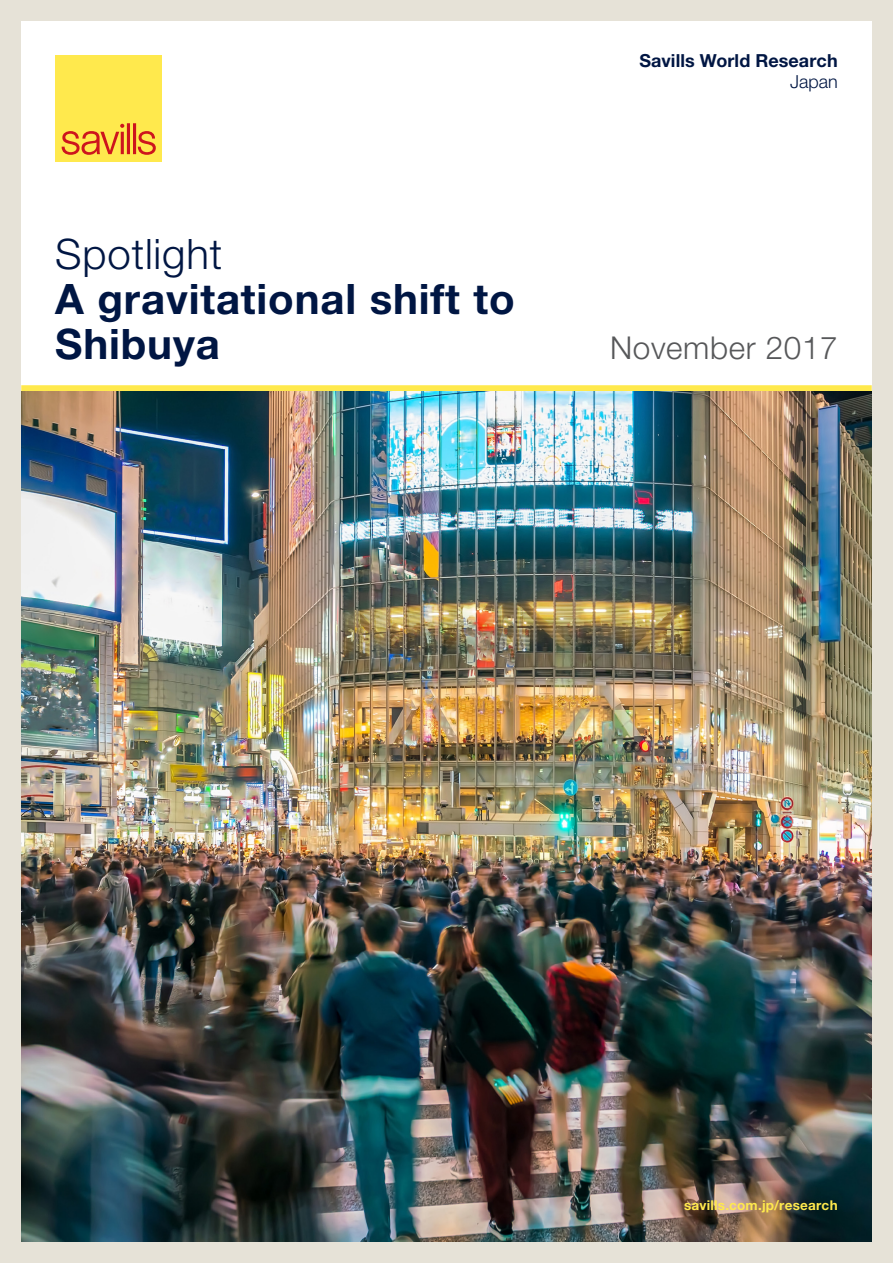
<style>
.page{position:relative;width:893px;height:1263px;background:#e6e2d7}
.page>*{position:absolute;margin:0;border:0;box-sizing:border-box;transform-origin:0 0}
.t1{font:700 42px/45px "Helvetica Neue LT Std";letter-spacing:.02em;color:#001643}
.t2{font:300 42px "Helvetica Neue LT Std";letter-spacing:.02em;color:#001643}
.t3{font:300 31.5px "Helvetica Neue LT Std";letter-spacing:.02em;color:#57585a}
.t4{font:700 18px "Helvetica Neue LT Std";letter-spacing:.005em;color:#001643}
.t5{font:300 18px "Helvetica Neue LT Std";color:#001643}
.t6{font:700 13.5px "Helvetica Neue LT Std";letter-spacing:.02em;color:#ffe94d}
</style>
<div class="page">
<div style="left:21px;top:21px;width:851px;height:370px;background:#fff"></div>
<div style="left:55px;top:55px;width:107px;height:107px;background:#ffe94d"></div>
<svg style="left:62px;top:123px;width:94px;height:32px"></svg>
<div style="left:21px;top:385px;width:851px;height:6px;background:#ffe94d"></div>
<img style="left:21px;top:391px;width:851px;height:851px">
<p class="t2" style="left:55px;top:229px;width:168px">Spotlight</p>
<p class="t1" style="left:55px;top:276px;width:461px">A gravitational shift to<br>Shibuya</p>
<p class="t4" style="left:639px;top:49px;width:200px">Savills World Research</p>
<p class="t5" style="left:790px;top:70px;width:49px">Japan</p>
<p class="t3" style="left:610px;top:329px;width:229px">November 2017</p>
<p class="t6" style="left:684px;top:1197px;width:155px">savills.com.jp/research</p>
</div>
